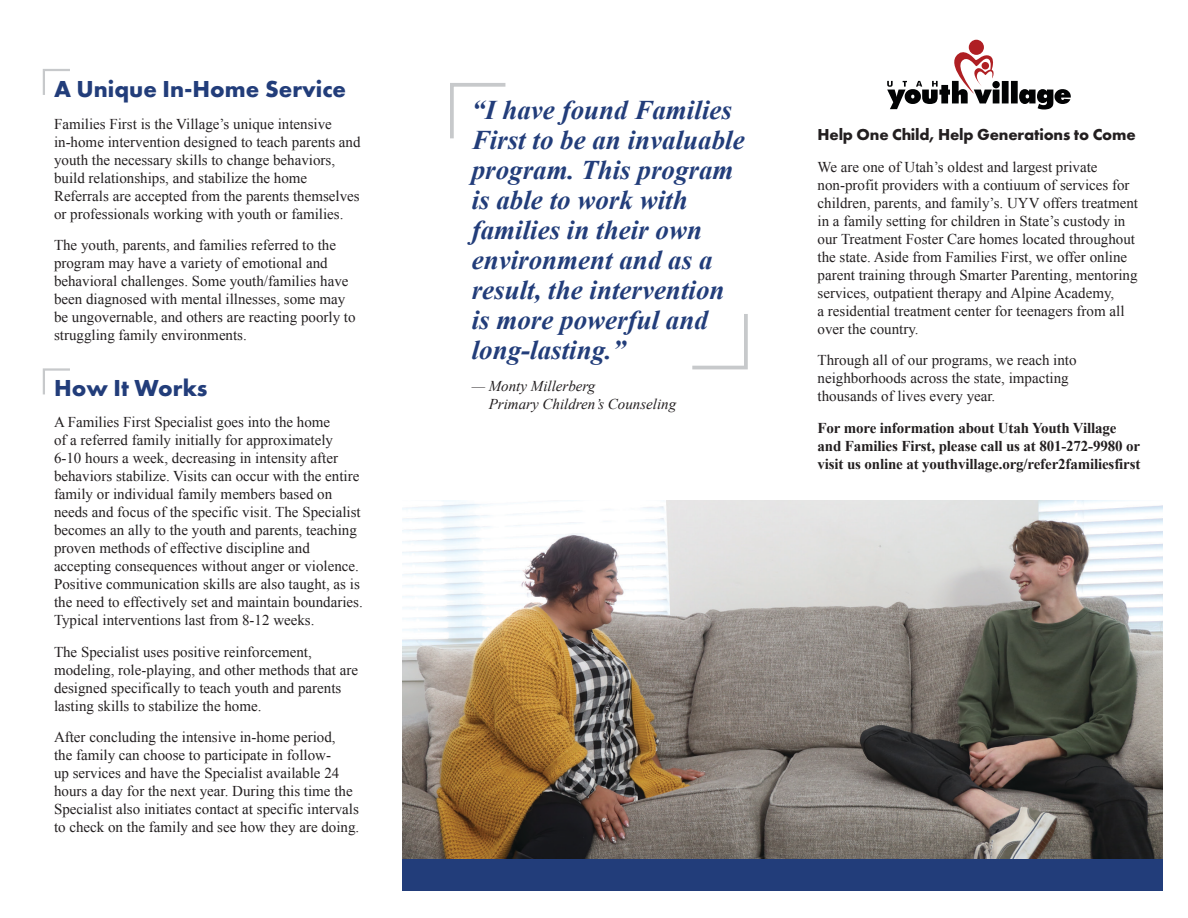
<style>
.page{position:relative;width:1188px;height:918px;background:#fff}
.page>*{position:absolute;margin:0;border:0;box-sizing:border-box;transform-origin:0 0}
.t1{font:italic 700 27px/30px "Times New Roman";color:#223d7a}
.Heading_Blue{font:700 24px "Futura PT";color:#223d7a}
.Subheading_Black{font:700 16.5px "Futura PT";letter-spacing:-.01em;color:#231f20}
.Body_Copy{font:15px/18px "Times New Roman";color:#231f20}
.Body_Copy-2{font:700 15px/18px "Times New Roman";letter-spacing:-.01em;color:#231f20}
.Quote_By{font:italic 15px/18px "Times New Roman";color:#231f20}
</style>
<div class="page">
<svg style="left:42px;top:368px;width:28px;height:27px"></svg>
<svg style="left:42px;top:69px;width:28px;height:26px"></svg>
<svg style="left:692px;top:314px;width:56px;height:56px"></svg>
<svg style="left:450px;top:83px;width:56px;height:56px"></svg>
<div style="left:969px;top:40px;width:15px;height:15px;background:#af1f23;border-radius:50%"></div>
<svg style="left:887px;top:46px;width:184px;height:64px"></svg>
<img style="left:402px;top:501px;width:760px;height:358px">
<div style="left:402px;top:859px;width:760px;height:32px;background:#223d7a"></div>
<p class="Heading_Blue" style="left:54px;top:74px;width:294px">A Unique In-Home Service</p>
<p class="Body_Copy" style="left:54px;top:114px;width:308px">Families First is the Village’s unique intensive in-home intervention designed to teach parents and youth the necessary skills to change behaviors, build relationships, and stabilize the home Referrals are accepted from the parents themselves or professionals working with youth or families.</p>
<p class="Body_Copy" style="left:54px;top:236px;width:303px">The youth, parents, and families referred to the program may have a variety of emotional and behavioral challenges. Some youth/families have been diagnosed with mental illnesses, some may be ungovernable, and others are reacting poorly to struggling family environments.</p>
<p class="Heading_Blue" style="left:54px;top:372px;width:155px">How It Works</p>
<p class="Body_Copy" style="left:54px;top:413px;width:310px">A Families First Specialist goes into the home<br>of a referred family initially for approximately 6-10 hours a week, decreasing in intensity after behaviors stabilize. Visits can occur with the entire family or individual family members based on needs and focus of the specific visit. The Specialist becomes an ally to the youth and parents, teaching proven methods of effective discipline and accepting consequences without anger or violence.<br>Positive communication skills are also taught, as is the need to effectively set and maintain boundaries.<br>Typical interventions last from 8-12 weeks.</p>
<p class="Body_Copy" style="left:54px;top:643px;width:306px">The Specialist uses positive reinforcement, modeling, role-playing, and other methods that are designed specifically to teach youth and parents lasting skills to stabilize the home.</p>
<p class="Body_Copy" style="left:54px;top:728px;width:307px">After concluding the intensive in-home period,<br>the family can choose to participate in follow-<br>up services and have the Specialist available 24 hours a day for the next year. During this time the Specialist also initiates contact at specific intervals to check on the family and see how they are doing.</p>
<p class="t1" style="left:472px;top:95px;width:275px">“I have found Families<br>First to be an invaluable program. This program is able to work with families in their own environment and as a result, the intervention is more powerful and long-lasting.”</p>
<p class="Quote_By" style="left:489px;top:377px;width:189px;text-indent:-17px">— Monty Millerberg<br>Primary Children’s Counseling</p>
<p class="Subheading_Black" style="left:818px;top:124px;width:320px">Help One Child, Help Generations to Come</p>
<p class="Body_Copy" style="left:818px;top:158px;width:322px">We are one of Utah’s oldest and largest private non-profit providers with a contiuum of services for children, parents, and family’s. UYV offers treatment in a family setting for children in State’s custody in our Treatment Foster Care homes located throughout the state. Aside from Families First, we offer online parent training through Smarter Parenting, mentoring services, outpatient therapy and Alpine Academy,<br>a residential treatment center for teenagers from all over the country.</p>
<p class="Body_Copy" style="left:818px;top:351px;width:261px">Through all of our programs, we reach into neighborhoods across the state, impacting thousands of lives every year.</p>
<p class="Body_Copy-2" style="left:818px;top:418px;width:324px">For more information about Utah Youth Village and Families First, please call us at 801-272-9980 or visit us online at youthvillage.org/refer2familiesfirst</p>
</div>
